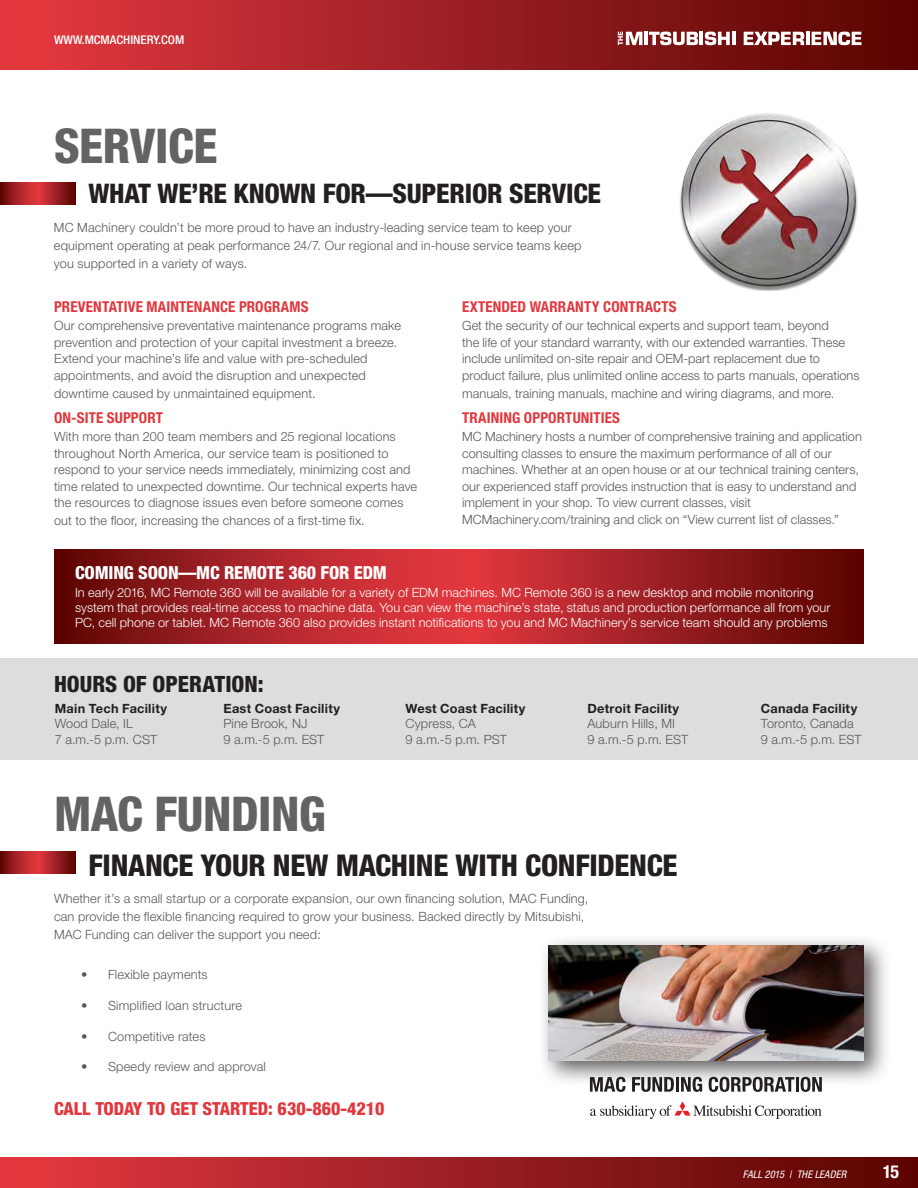
<style>
.page{position:relative;width:918px;height:1188px;background:#fff}
.page>*{position:absolute;margin:0;border:0;box-sizing:border-box;transform-origin:0 0}
.t1{font:800 condensed 48px "Helvetica Neue";letter-spacing:-.01em;color:#636366}
.t2{font:800 condensed 30px "Helvetica Neue";letter-spacing:-.01em;color:#231f20}
.t3{font:800 condensed 27px "Helvetica Neue";letter-spacing:-.01em;color:#231f20}
.BODY_COPY{font:800 condensed 22.5px "Helvetica Neue";color:#231f20}
.t4{font:800 condensed 18px "Helvetica Neue";color:#e1373d}
.t5{font:800 condensed 18px "Helvetica Neue";letter-spacing:-.01em;color:#fff}
.t6{font:700 condensed 18px "Helvetica Neue";color:#fff}
.BODY_COPY-2{font:700 condensed 15px "Helvetica Neue";letter-spacing:.01em;color:#e1373d}
.BODY_COPY-3{font:300 12.75px/16.5px "Helvetica Neue";letter-spacing:.01em;color:#57585a}
.BODY_COPY-4{font:300 12.75px/15px "Helvetica Neue";color:#fff}
.BODY_COPY-5{font:700 12.75px "Helvetica Neue";letter-spacing:.02em;color:#231f20}
.t7{font:500 condensed 12px "Helvetica Neue";color:#fff;scale:1.07 1}
.t8{font:italic condensed 10.5px "Helvetica Neue";letter-spacing:.01em;color:#fff}
</style>
<div class="page">
<svg style="left:590px;top:1101px;width:232px;height:18px"></svg>
<svg style="left:590px;top:1088px;width:36px;height:4px"></svg>
<svg style="left:632px;top:1088px;width:42px;height:4px"></svg>
<hr style="left:676px;top:1077px;width:3px;height:15px;background:#231f20">
<svg style="left:681px;top:1088px;width:21px;height:4px"></svg>
<svg style="left:709px;top:1088px;width:83px;height:4px"></svg>
<hr style="left:796px;top:1077px;width:3px;height:15px;background:#231f20">
<svg style="left:801px;top:1088px;width:21px;height:4px"></svg>
<div style="left:0;top:659px;width:918px;height:101px;background:#dcdddf"></div>
<svg style="left:54px;top:549px;width:810px;height:94px;background:#a12024"></svg>
<svg style="left:0;top:183px;width:75px;height:21px;background:#a12024"></svg>
<img style="left:679px;top:113px;width:179px;height:178px">
<svg style="left:0;top:852px;width:75px;height:21px;background:#a12024"></svg>
<div style="left:538px;top:934px;width:353px;height:154px;background:#231f20;opacity:.75"></div>
<img style="left:549px;top:945px;width:315px;height:115px">
<div style="left:0;top:1158px;width:918px;height:30px;background:linear-gradient(to right,#e33942,#570402)"></div>
<div style="left:0;top:0;width:918px;height:69px;background:linear-gradient(to right,#e33942,#570402)"></div>
<hr style="left:644px;top:32px;width:4px;height:13px;background:#fff">
<svg style="left:649px;top:32px;width:86px;height:13px"></svg>
<svg style="left:744px;top:32px;width:60px;height:13px"></svg>
<hr style="left:806px;top:32px;width:4px;height:13px;background:#fff">
<svg style="left:812px;top:32px;width:49px;height:13px"></svg>
<svg style="left:618px;top:32px;width:24px;height:13px"></svg>
<p class="t7" style="left:54px;top:32px;width:123px">WWW.MCMACHINERY.COM</p>
<p class="t1" style="left:54px;top:116px;width:165px">SERVICE</p>
<p class="t3" style="left:89px;top:177px;width:514px">WHAT WE’RE KNOWN FOR—SUPERIOR SERVICE</p>
<p class="BODY_COPY-3" style="left:54px;top:218px;width:529px;line-height:18px">MC Machinery couldn’t be more proud to have an industry-leading service team to keep your equipment operating at peak performance 24/7. Our regional and in-house service teams keep you supported in a variety of ways.</p>
<p class="BODY_COPY-2" style="left:54px;top:297px;width:256px">PREVENTATIVE MAINTENANCE PROGRAMS</p>
<p class="BODY_COPY-3" style="left:54px;top:317px;width:349px">Our comprehensive preventative maintenance programs make prevention and protection of your capital investment a breeze.<br>Extend your machine’s life and value with pre-scheduled appointments, and avoid the disruption and unexpected</p>
<p class="BODY_COPY-3" style="left:54px;top:385px;width:263px">downtime caused by unmaintained equipment.</p>
<p class="BODY_COPY-2" style="left:54px;top:408px;width:111px">ON-SITE SUPPORT</p>
<p class="BODY_COPY-3" style="left:54px;top:428px;width:365px">With more than 200 team members and 25 regional locations throughout North America, our service team is positioned to respond to your service needs immediately, minimizing cost and time related to unexpected downtime. Our technical experts have the resources to diagnose issues even before someone comes</p>
<p class="BODY_COPY-3" style="left:54px;top:512px;width:312px">out to the floor, increasing the chances of a first-time fix.</p>
<p class="BODY_COPY-2" style="left:462px;top:297px;width:216px">EXTENDED WARRANTY CONTRACTS</p>
<p class="BODY_COPY-3" style="left:462px;top:317px;width:399px">Get the security of our technical experts and support team, beyond<br>the life of your standard warranty, with our extended warranties. These include unlimited on-site repair and OEM-part replacement due to product failure, plus unlimited online access to parts manuals, operations</p>
<p class="BODY_COPY-3" style="left:462px;top:385px;width:374px">manuals, training manuals, machine and wiring diagrams, and more.</p>
<p class="BODY_COPY-2" style="left:462px;top:408px;width:159px">TRAINING OPPORTUNITIES</p>
<p class="BODY_COPY-3" style="left:462px;top:428px;width:401px">MC Machinery hosts a number of comprehensive training and application consulting classes to ensure the maximum performance of all of our machines. Whether at an open house or at our technical training centers, our experienced staff provides instruction that is easy to understand and implement in your shop. To view current classes, visit MCMachinery.com/training and click on “View current list of classes.”</p>
<p class="t5" style="left:75px;top:561px;width:313px">COMING SOON—MC REMOTE 360 FOR EDM</p>
<p class="BODY_COPY-4" style="left:75px;top:585px;width:757px">In early 2016, MC Remote 360 will be available for a variety of EDM machines. MC Remote 360 is a new desktop and mobile monitoring system that provides real-time access to machine data. You can view the machine’s state, status and production performance all from your<br>PC, cell phone or tablet. MC Remote 360 also provides instant notifications to you and MC Machinery’s service team should any problems</p>
<p class="BODY_COPY" style="left:54px;top:670px;width:211px">HOURS OF OPERATION:</p>
<p class="BODY_COPY-5" style="left:55px;top:700px;width:114px">Main Tech Facility</p>
<p class="BODY_COPY-3" style="left:55px;top:715px;width:80px">Wood Dale, IL</p>
<p class="BODY_COPY-3" style="left:55px;top:731px;width:104px">7 a.m.-5 p.m. CST</p>
<p class="BODY_COPY-5" style="left:224px;top:700px;width:118px">East Coast Facility</p>
<p class="BODY_COPY-3" style="left:224px;top:715px;width:85px">Pine Brook, NJ</p>
<p class="BODY_COPY-3" style="left:224px;top:731px;width:102px">9 a.m.-5 p.m. EST</p>
<p class="BODY_COPY-5" style="left:406px;top:700px;width:121px">West Coast Facility</p>
<p class="BODY_COPY-3" style="left:406px;top:715px;width:72px">Cypress, CA</p>
<p class="BODY_COPY-3" style="left:406px;top:731px;width:103px">9 a.m.-5 p.m. PST</p>
<p class="BODY_COPY-5" style="left:588px;top:700px;width:93px">Detroit Facility</p>
<p class="BODY_COPY-3" style="left:588px;top:715px;width:89px">Auburn Hills, MI</p>
<p class="BODY_COPY-3" style="left:588px;top:731px;width:102px">9 a.m.-5 p.m. EST</p>
<p class="t1" style="left:54px;top:784px;width:273px">MAC FUNDING</p>
<p class="t2" style="left:89px;top:847px;width:590px">FINANCE YOUR NEW MACHINE WITH CONFIDENCE</p>
<p class="BODY_COPY-3" style="left:54px;top:889px;width:536px;line-height:18px">Whether it’s a small startup or a corporate expansion, our own financing solution, MAC Funding, can provide the flexible financing required to grow your business. Backed directly by Mitsubishi,<br>MAC Funding can deliver the support you need:</p>
<p class="BODY_COPY-3" style="left:81px;top:966px;width:128px">• Flexible payments</p>
<p class="BODY_COPY-3" style="left:81px;top:997px;width:163px">• Simplified loan structure</p>
<p class="BODY_COPY-3" style="left:81px;top:1027px;width:126px">• Competitive rates</p>
<p class="BODY_COPY-3" style="left:81px;top:1058px;width:186px">• Speedy review and approval</p>
<p class="t4" style="left:54px;top:1097px;width:332px">CALL TODAY TO GET STARTED: 630-860-4210</p>
<p class="BODY_COPY-5" style="left:761px;top:700px;width:98px">Canada Facility</p>
<p class="BODY_COPY-3" style="left:761px;top:715px;width:94px">Toronto, Canada</p>
<p class="BODY_COPY-3" style="left:761px;top:731px;width:102px">9 a.m.-5 p.m. EST</p>
<p class="t8" style="left:743px;top:1168px;width:105px">FALL 2015 | THE LEADER</p>
<h3 class="t6" style="left:883px;top:1160px;width:18px">15</h3>
</div>
